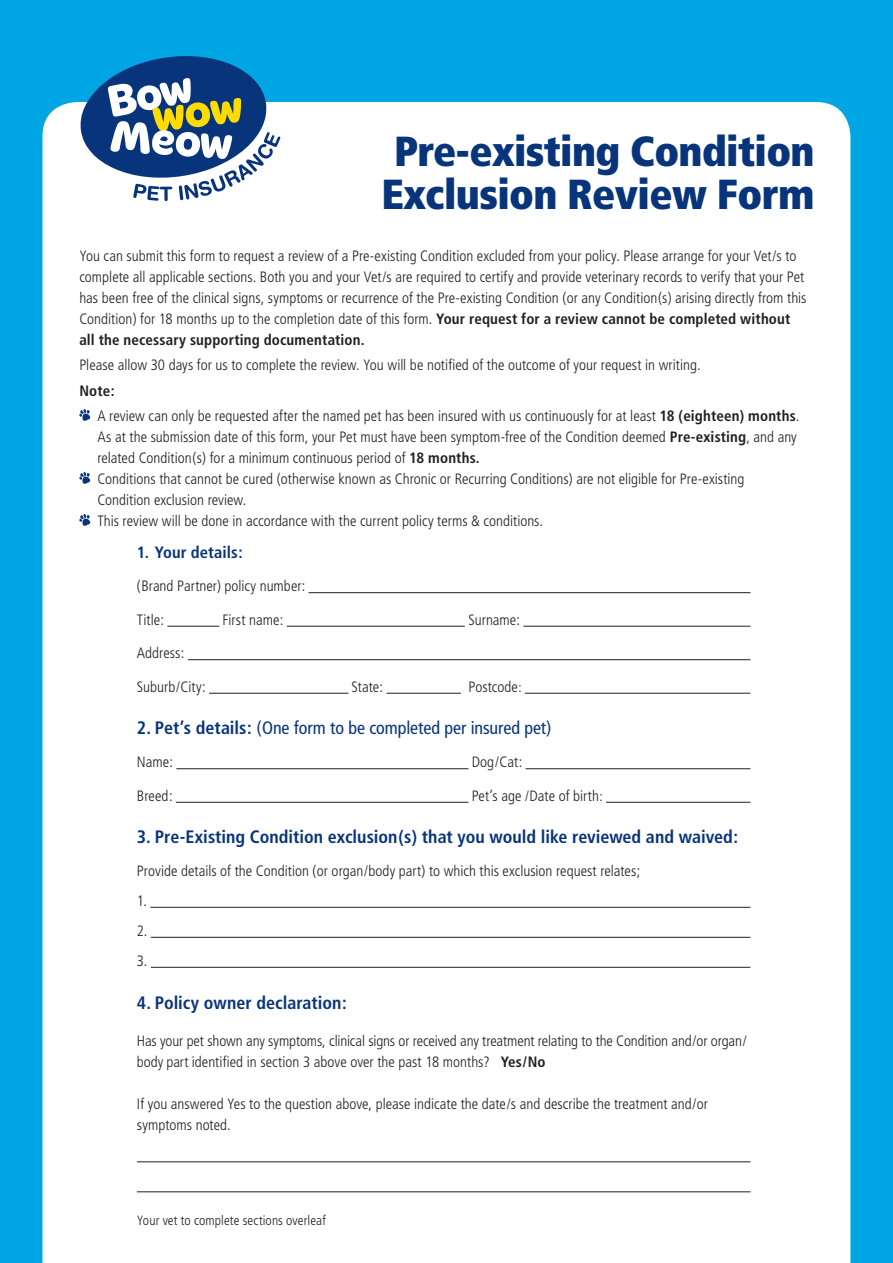
<style>
.page{position:relative;width:893px;height:1263px;background:#00a5e3}
.page>*{position:absolute;margin:0;border:0;box-sizing:border-box;transform-origin:0 0}
.t1{font:900 condensed 42px/43.5px "Frutiger";letter-spacing:-.015em;color:#08347b;text-align:center}
.t2{font:700 condensed 18px "Frutiger";color:#08347b}
.t3{font:condensed 18px "Frutiger";letter-spacing:-.005em;color:#08347b}
.t4{font:700 condensed 16.5px "Frutiger";letter-spacing:.005em;color:#08347b}
.t5{font:300 condensed 15px/21px "Frutiger";color:#231f20}
.t6{font:700 condensed 15px "Frutiger";color:#231f20}
.t7{font:300 condensed 13.5px "Frutiger";letter-spacing:.005em;color:#231f20}
.s1{font-weight:700}
.s2{font-size:13.5px}
</style>
<div class="page">
<div style="left:43px;top:102px;width:807px;height:1161px;background:#fff"></div>
<svg style="left:76px;top:56px;width:204px;height:145px;background:#7095b2"></svg>
<svg style="left:79px;top:409px;width:12px;height:13px"></svg>
<svg style="left:79px;top:472px;width:12px;height:13px"></svg>
<svg style="left:79px;top:514px;width:12px;height:13px"></svg>
<hr style="left:309px;top:592px;width:441px;height:1px;background:#231f20">
<hr style="left:167px;top:626px;width:52px;height:1px;background:#231f20">
<hr style="left:287px;top:626px;width:178px;height:1px;background:#231f20">
<hr style="left:523px;top:626px;width:227px;height:1px;background:#231f20">
<hr style="left:188px;top:659px;width:562px;height:1px;background:#231f20">
<hr style="left:209px;top:693px;width:139px;height:1px;background:#231f20">
<hr style="left:386px;top:693px;width:75px;height:1px;background:#231f20">
<hr style="left:525px;top:693px;width:225px;height:1px;background:#231f20">
<hr style="left:176px;top:768px;width:292px;height:1px;background:#231f20">
<hr style="left:526px;top:768px;width:224px;height:1px;background:#231f20">
<hr style="left:176px;top:802px;width:292px;height:1px;background:#231f20">
<hr style="left:606px;top:802px;width:144px;height:1px;background:#231f20">
<hr style="left:150px;top:907px;width:600px;height:1px;background:#231f20">
<hr style="left:151px;top:937px;width:599px;height:1px;background:#231f20">
<hr style="left:151px;top:967px;width:599px;height:1px;background:#231f20">
<hr style="left:137px;top:1161px;width:613px;height:1px;background:#231f20">
<hr style="left:137px;top:1191px;width:613px;height:1px;background:#231f20">
<p class="t1" style="left:381px;top:129px;width:435px">Pre-existing Condition<br>Exclusion Review Form</p>
<p class="t5" style="left:79px;top:246px;width:729px">You can submit this form to request a review of a Pre-existing Condition excluded from your policy. Please arrange for your Vet/s to complete all applicable sections. Both you and your Vet/s are required to certify and provide veterinary records to verify that your Pet has been free of the clinical signs, symptoms or recurrence of the Pre-existing Condition (or any Condition(s) arising directly from this Condition) for 18 months up to the completion date of this form. <span class="s1">Your request for a review cannot be completed without all the necessary supporting documentation.</span></p>
<p class="t5" style="left:79px;top:355px;width:623px">Please allow 30 days for us to complete the review. You will be notified of the outcome of your request in writing.</p>
<p class="t6" style="left:79px;top:381px;width:37px">Note:</p>
<p class="t5" style="left:97px;top:405px;width:703px">A review can only be requested after the named pet has been insured with us continuously for at least <span class="s1">18 (eighteen) months</span>.<br>As at the submission date of this form, your Pet must have been symptom-free of the Condition deemed <span class="s1">Pre-existing</span>, and any related Condition(s) for a minimum continuous period of <span class="s1">18 months.<br></span>Conditions that cannot be cured (otherwise known as Chronic or Recurring Conditions) are not eligible for Pre-existing Condition exclusion review.<br>This review will be done in accordance with the current policy terms &amp; conditions.</p>
<p class="t4" style="left:137px;top:542px;width:107px">1. Your details:</p>
<p class="t5" style="left:137px;top:576px;width:170px">(Brand Partner) policy number:</p>
<p class="t5" style="left:137px;top:609px;width:29px">Title:</p>
<p class="t5" style="left:223px;top:609px;width:62px">First name:</p>
<p class="t5" style="left:468px;top:609px;width:53px">Surname:</p>
<p class="t5" style="left:137px;top:643px;width:49px">Address:</p>
<p class="t5" style="left:137px;top:676px;width:70px">Suburb/City:</p>
<p class="t5" style="left:352px;top:676px;width:33px">State:</p>
<p class="t5" style="left:468px;top:676px;width:55px">Postcode<span class="s2">:</span></p>
<p class="t3" style="left:137px;top:717px;width:416px"><span class="s1">2. Pet’s details:</span> (One form to be completed per insured pet)</p>
<p class="t5" style="left:137px;top:752px;width:38px">Name:</p>
<p class="t5" style="left:472px;top:752px;width:52px">Dog/Cat:</p>
<p class="t5" style="left:137px;top:785px;width:37px">Breed:</p>
<p class="t5" style="left:472px;top:785px;width:133px">Pet’s age /Date of birth<span class="s2">:</span></p>
<p class="t2" style="left:137px;top:826px;width:603px">3. Pre-Existing Condition exclusion(s) that you would like reviewed and waived:</p>
<p class="t5" style="left:137px;top:860px;width:505px">Provide details of the Condition (or organ/body part) to which this exclusion request relates;</p>
<p class="t5" style="left:137px;top:886px;width:12px;line-height:30px;text-align:justify">1.<br>2.<br>3.</p>
<p class="t2" style="left:137px;top:992px;width:211px">4. Policy owner declaration:</p>
<p class="t5" style="left:137px;top:1031px;width:611px">Has your pet shown any symptoms, clinical signs or received any treatment relating to the Condition and/or organ/ body part identified in section 3 above over the past 18 months? <span class="s1">Yes/No</span></p>
<p class="t5" style="left:137px;top:1094px;width:573px">If you answered Yes to the question above, please indicate the date/s and describe the treatment and/or symptoms noted.</p>
<p class="t7" style="left:137px;top:1213px;width:190px">Your vet to complete sections overleaf</p>
</div>
